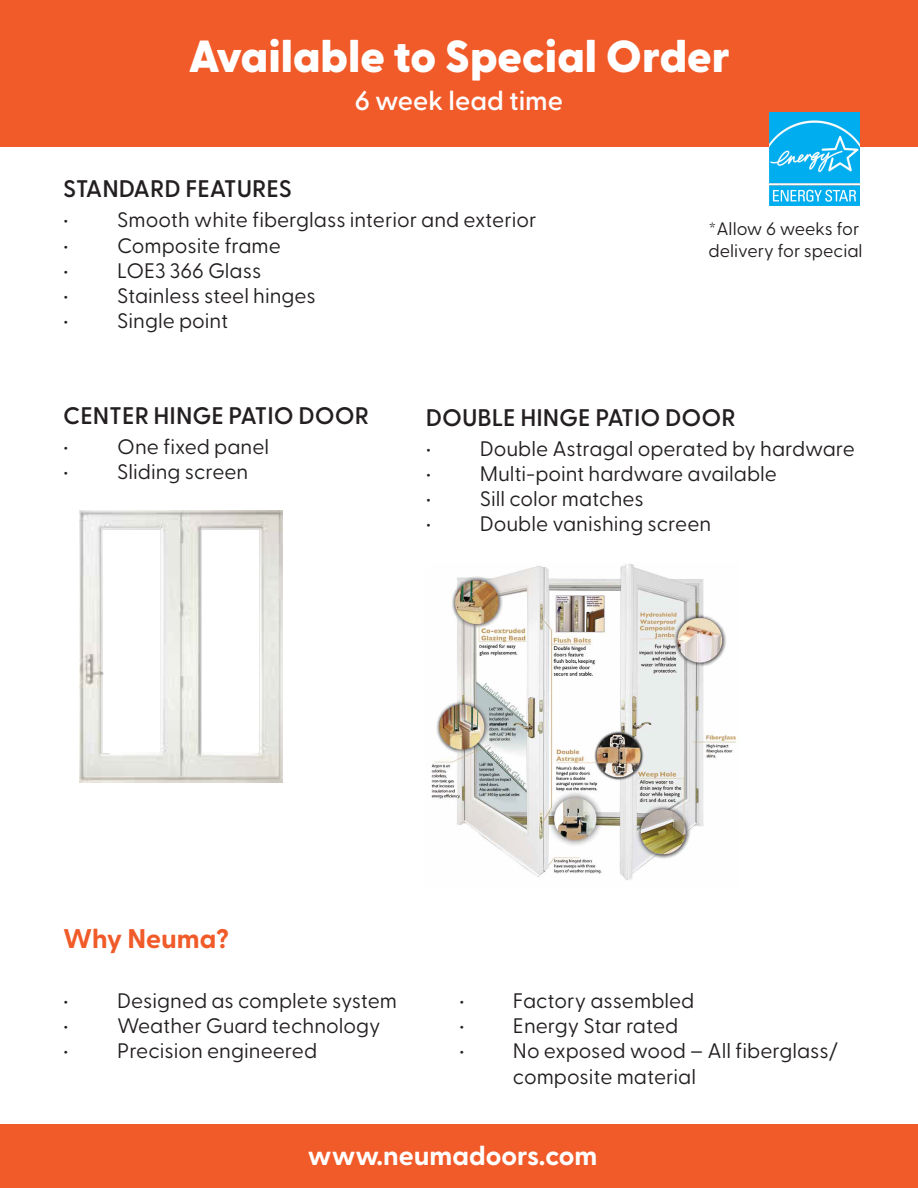
<style>
.page{position:relative;width:918px;height:1188px;background:#fff}
.page>*{position:absolute;margin:0;border:0;box-sizing:border-box;transform-origin:0 0}
.t1{font:800 45px "Greycliff CF";color:#fff}
.t2{font:700 27px "Greycliff CF";color:#fff}
.t3{font:600 27px "Greycliff CF";color:#fff}
.t4{font:700 27px "Greycliff CF";letter-spacing:-.005em;color:#f15b2a}
.t5{font:600 24px "Greycliff CF";color:#231f20}
.t6{font:21px "Greycliff CF";color:#231f20}
.t7{font:18px/21.6px "Greycliff CF";color:#231f20}
</style>
<div class="page">
<div style="left:1px;top:1125px;width:917px;height:63px;background:#f15b2a"></div>
<img style="left:431px;top:564px;width:306px;height:316px">
<img style="left:80px;top:511px;width:203px;height:272px">
<div style="left:1px;top:0;width:917px;height:147px;background:#f15b2a"></div>
<img style="left:770px;top:113px;width:90px;height:92px">
<p class="t1" style="left:189px;top:22px;width:543px">Available to Special Order</p>
<p class="t3" style="left:355px;top:80px;width:210px">6 week lead time</p>
<p class="t5" style="left:63px;top:171px;width:230px">STANDARD FEATURES</p>
<p class="t6" style="left:63px;top:204px;width:475px">• Smooth white fiberglass interior and exterior</p>
<p class="t6" style="left:63px;top:230px;width:219px">• Composite frame</p>
<p class="t6" style="left:63px;top:255px;width:200px">• LOE3 366 Glass</p>
<p class="t6" style="left:63px;top:280px;width:254px">• Stainless steel hinges</p>
<p class="t6" style="left:63px;top:305px;width:166px">• Single point</p>
<p class="t7" style="left:708px;top:217px;width:156px">*Allow 6 weeks for delivery for special</p>
<p class="t5" style="left:63px;top:398px;width:307px">CENTER HINGE PATIO DOOR</p>
<p class="t6" style="left:63px;top:431px;width:208px">• One fixed panel</p>
<p class="t6" style="left:63px;top:456px;width:187px">• Sliding screen</p>
<p class="t5" style="left:426px;top:399px;width:312px">DOUBLE HINGE PATIO DOOR</p>
<p class="t6" style="left:426px;top:433px;width:431px">• Double Astragal operated by hardware</p>
<p class="t6" style="left:426px;top:458px;width:353px">• Multi-point hardware available</p>
<p class="t6" style="left:426px;top:483px;width:219px">• Sill color matches</p>
<p class="t6" style="left:426px;top:508px;width:287px">• Double vanishing screen</p>
<p class="t4" style="left:63px;top:918px;width:167px">Why Neuma?</p>
<p class="t6" style="left:63px;top:985px;width:335px">• Designed as complete system</p>
<p class="t6" style="left:63px;top:1010px;width:319px">• Weather Guard technology</p>
<p class="t6" style="left:63px;top:1035px;width:255px">• Precision engineered</p>
<p class="t6" style="left:459px;top:985px;width:237px">• Factory assembled</p>
<p class="t6" style="left:459px;top:1010px;width:221px">• Energy Star rated</p>
<p class="t6" style="left:459px;top:1035px;width:381px">• No exposed wood – All fiberglass/</p>
<p class="t6" style="left:513px;top:1060px;width:185px">composite material</p>
<p class="t2" style="left:308px;top:1135px;width:291px">www.neumadoors.com</p>
</div>
